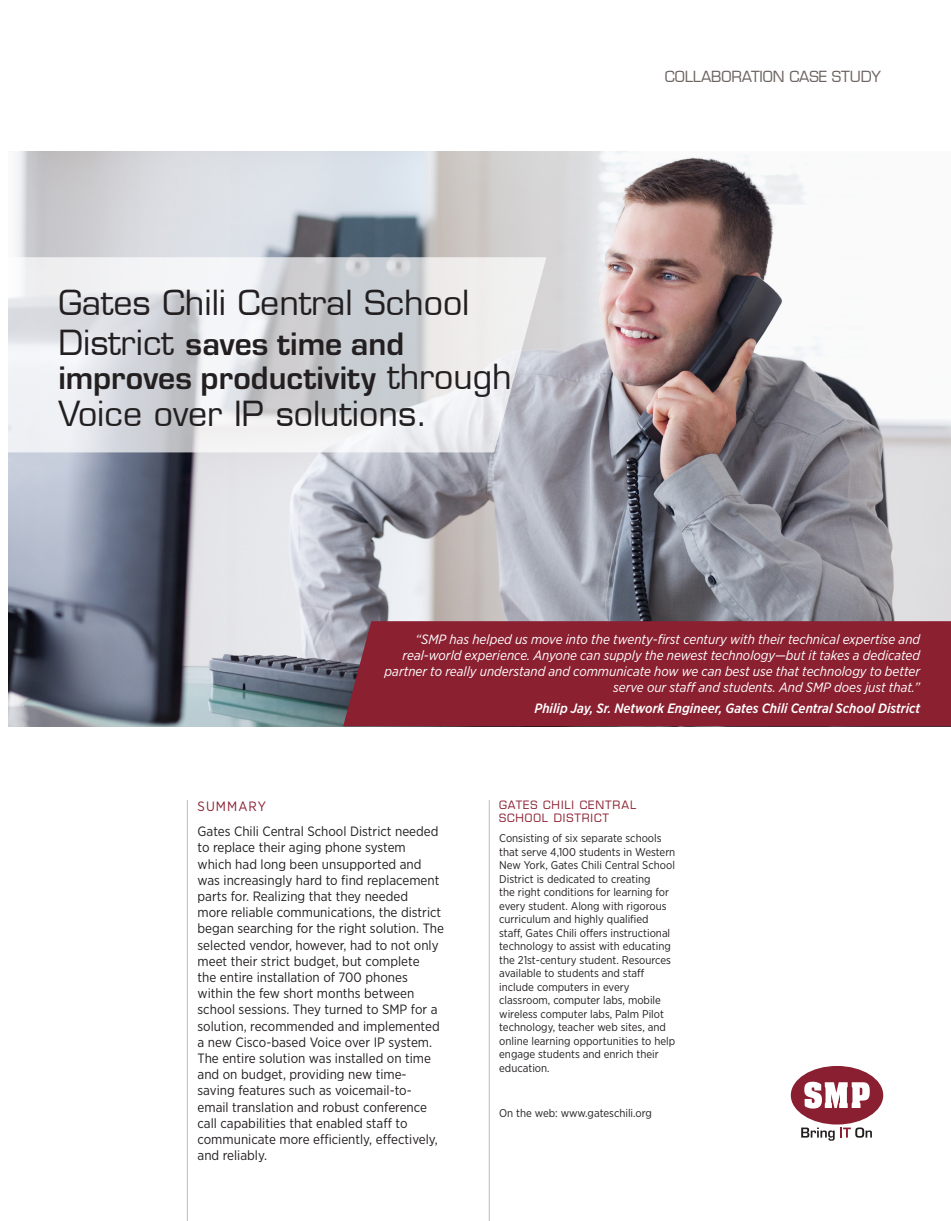
<style>
.page{position:relative;width:951px;height:1221px;background:#fff}
.page>*{position:absolute;margin:0;border:0;box-sizing:border-box;transform-origin:0 0}
.t1{font:500 33.75px/40.5px "Eurostile";color:#231f20}
.t2{font:500 15px "Eurostile";letter-spacing:-.01em;color:#6b6360}
.t3{font:13.5px/16.2px "Gotham Narrow";color:#231f20}
.t4{font:italic 13.5px/16.2px "Gotham Narrow";color:#fff;text-align:right}
.t5{font:italic 500 13.5px "Gotham Narrow";color:#fff}
.t6{font:13.5px "Gotham Narrow";letter-spacing:.08em;color:#8b2031}
.t7{font:11.25px/13.5px "Gotham Narrow";color:#231f20}
.t8{font:500 11.25px/13.5px "Eurostile";letter-spacing:.08em;color:#8b2031}
.s1{font-weight:700}
</style>
<div class="page">
<hr style="left:187px;top:800px;width:1px;height:420px;background:#bcbdc0">
<hr style="left:489px;top:800px;width:1px;height:420px;background:#bcbdc0">
<img style="left:9px;top:152px;width:941px;height:574px">
<svg style="left:8px;top:257px;width:538px;height:195px"></svg>
<div style="left:343px;top:621px;width:607px;height:105px;background:#8b2031"></div>
<div style="left:790px;top:1065px;width:93px;height:59px;background:#8b1f32;border-radius:50%"></div>
<svg style="left:804px;top:1081px;width:65px;height:27px"></svg>
<svg style="left:801px;top:1127px;width:33px;height:13px"></svg>
<svg style="left:840px;top:1127px;width:31px;height:10px"></svg>
<p class="t1" style="left:58px;top:282px;width:412px">Gates Chili Central School<br>District <span class="s1">saves time and</span></p>
<p class="t1" style="left:58px;top:358px;width:455px;line-height:37.5px"><span class="s1">improves productivity</span> through<br>Voice over IP solutions.</p>
<p class="t2" style="left:665px;top:67px;width:217px">COLLABORATION CASE STUDY</p>
<p class="t4" style="left:384px;top:630px;width:537px">“SMP has helped us move into the twenty-first century with their technical expertise and real-world experience. Anyone can supply the newest technology—but it takes a dedicated partner to really understand and communicate how we can best use that technology to better serve our staff and students. And SMP does just that.”</p>
<p class="t5" style="left:534px;top:699px;width:387px">Philip Jay, Sr. Network Engineer, Gates Chili Central School District</p>
<p class="t6" style="left:197px;top:797px;width:70px">SUMMARY</p>
<p class="t3" style="left:197px;top:823px;width:248px">Gates Chili Central School District needed to replace their aging phone system<br>which had long been unsupported and was increasingly hard to find replacement parts for. Realizing that they needed<br>more reliable communications, the district began searching for the right solution. The selected vendor, however, had to not only meet their strict budget, but complete<br>the entire installation of 700 phones within the few short months between school sessions. They turned to SMP for a solution, recommended and implemented a new Cisco-based Voice over IP system.<br>The entire solution was installed on time and on budget, providing new time&shy;saving features such as voicemail-to&shy;email translation and robust conference call capabilities that enabled staff to communicate more efficiently, effectively, and reliably.</p>
<p class="t8" style="left:499px;top:797px;width:139px">GATES CHILI CENTRAL<br>SCHOOL DISTRICT</p>
<p class="t7" style="left:499px;top:831px;width:178px">Consisting of six separate schools that serve 4,100 students in Western New York, Gates Chili Central School District is dedicated to creating<br>the right conditions for learning for every student. Along with rigorous curriculum and highly qualified<br>staff, Gates Chili offers instructional technology to assist with educating the 21st-century student. Resources available to students and staff include computers in every classroom, computer labs, mobile wireless computer labs, Palm Pilot technology, teacher web sites, and online learning opportunities to help engage students and enrich their education.</p>
<p class="t7" style="left:499px;top:1105px;width:154px">On the web: www.gateschili.org</p>
</div>
